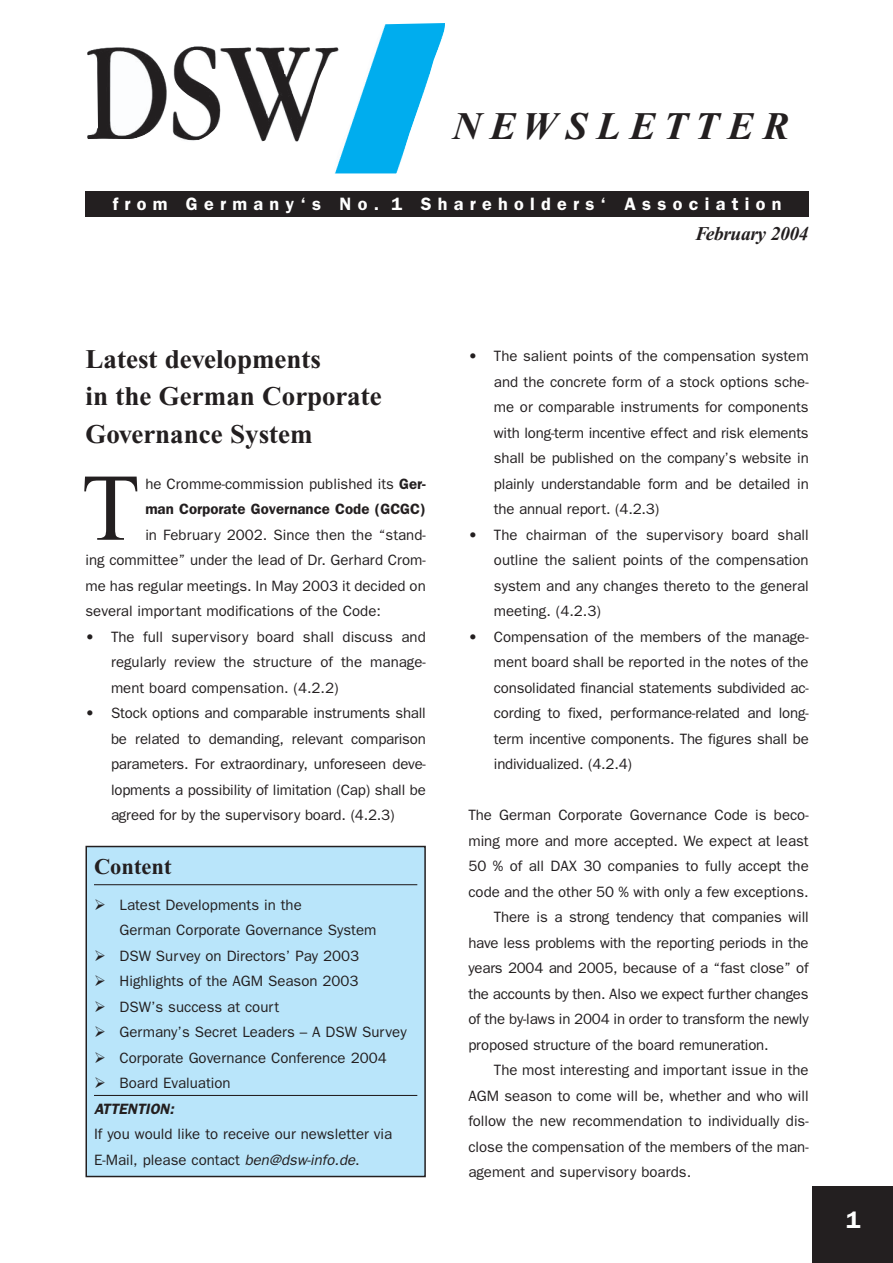
<style>
.page{position:relative;width:893px;height:1263px;background:#fff}
.page>*{position:absolute;margin:0;border:0;box-sizing:border-box;transform-origin:0 0}
.t1{font:95.4px "Times New Roman";color:#231f20}
.t2{font:italic 700 39px "Times New Roman";color:#231f20}
.t3{font:700 27px/37.5px "Times New Roman";color:#231f20}
.t4{font:600 24px "Franklin Gothic";color:#fff}
.t5{font:700 22.5px "Times New Roman";color:#231f20}
.t6{font:italic 700 19.5px "Times New Roman";letter-spacing:-.02em;color:#231f20}
.t7{font:600 18px "Franklin Gothic";color:#fff}
.t8{font:15px/25.5px "Franklin Gothic";color:#231f20;text-align:justify}
.t9{font:600 15px/25.5px "Franklin Gothic";color:#231f20}
.t10{font:italic 600 15px "Franklin Gothic";color:#231f20}
.s1{font-weight:400}
.s2{font-style:italic}
</style>
<div class="page">
<div style="left:813px;top:1186px;width:79px;height:77px;background:#231f20"></div>
<div style="left:85px;top:191px;width:723px;height:26px;background:#231f20"></div>
<img style="left:87px;top:23px;width:358px;height:150px">
<div style="left:86px;top:847px;width:339px;height:330px;background:#b9e5fa"></div>
<div style="left:85px;top:846px;width:341px;height:331px;border:2px solid #231f20"></div>
<hr style="left:94px;top:884px;width:323px;height:1px;background:#231f20">
<hr style="left:94px;top:1095px;width:323px;height:1px;background:#231f20">
<h2 class="t2" style="left:453px;top:112px;width:337px">N E W S L E T T E R</h2>
<p class="t7" style="left:113px;top:197px;width:670px">f r o m G e r m a n y ‘ s N o . 1 S h a r e h o l d e r s ‘ A s s o c i a t i o n</p>
<h3 class="t6" style="left:695px;top:227px;width:114px">February 2004</h3>
<h3 class="t3" style="left:85px;top:343px;width:298px">Latest developments<br>in the German Corporate<br>Governance System</h3>
<h1 class="t1" style="left:81px;top:474px;width:60px">T</h1>
<p class="t9" style="left:145px;top:472px;width:282px"><span class="s1">he Cromme-commission published its</span> Ger&shy;man Corporate Governance Code (GCGC)</p>
<p class="t8" style="left:85px;top:523px;width:342px;text-indent:60px">in February 2002. Since then the “stand&shy;ing committee” under the lead of Dr. Gerhard Crom&shy;me has regular meetings. In May 2003 it decided on several important modifications of the Code:</p>
<p class="t8" style="left:111px;top:625px;width:316px;text-indent:-26px">• The full supervisory board shall discuss and regularly review the structure of the manage&shy;ment board compensation. (4.2.2)</p>
<p class="t8" style="left:111px;top:702px;width:316px;text-indent:-26px">• Stock options and comparable instruments shall be related to demanding, relevant comparison parameters. For extraordinary, unforeseen deve&shy;lopments a possibility of limitation (Cap) shall be agreed for by the supervisory board. (4.2.3)</p>
<h3 class="t5" style="left:94px;top:859px;width:79px">Content</h3>
<p class="t8" style="left:119px;top:893px;width:288px;text-align:left">Latest Developments in the<br>German Corporate Governance System<br>DSW Survey on Directors’ Pay 2003<br>Highlights of the AGM Season 2003<br>DSW’s success at court<br>Germany’s Secret Leaders – A DSW Survey<br>Corporate Governance Conference 2004<br>Board Evaluation</p>
<p class="t10" style="left:94px;top:1103px;width:81px">ATTENTION:</p>
<p class="t8" style="left:94px;top:1122px;width:300px">If you would like to receive our newsletter via<br>E-Mail, please contact <span class="s2">ben@dsw-info.de</span>.</p>
<p class="t8" style="left:494px;top:345px;width:316px;text-indent:-26px">• The salient points of the compensation system and the concrete form of a stock options sche&shy;me or comparable instruments for components with long-term incentive effect and risk elements shall be published on the company’s website in plainly understandable form and be detailed in the annual report. (4.2.3)</p>
<p class="t8" style="left:494px;top:523px;width:316px;text-indent:-26px">• The chairman of the supervisory board shall outline the salient points of the compensation system and any changes thereto to the general meeting. (4.2.3)</p>
<p class="t8" style="left:494px;top:625px;width:316px;text-indent:-26px">• Compensation of the members of the manage&shy;ment board shall be reported in the notes of the consolidated financial statements subdivided ac&shy;cording to fixed, performance-related and long&shy;term incentive components. The figures shall be individualized. (4.2.4)</p>
<p class="t8" style="left:468px;top:804px;width:342px">The German Corporate Governance Code is beco-</p>
<p class="t8" style="left:468px;top:829px;width:342px">ming more and more accepted. We expect at least</p>
<p class="t8" style="left:468px;top:855px;width:342px">50 % of all DAX 30 companies to fully accept the</p>
<p class="t8" style="left:468px;top:880px;width:342px">code and the other 50 % with only a few exceptions.</p>
<p class="t8" style="left:494px;top:906px;width:316px">There is a strong tendency that companies will</p>
<p class="t8" style="left:468px;top:931px;width:342px">have less problems with the reporting periods in the</p>
<p class="t8" style="left:468px;top:957px;width:342px">years 2004 and 2005, because of a “fast close” of</p>
<p class="t8" style="left:468px;top:982px;width:342px">the accounts by then. Also we expect further changes</p>
<p class="t8" style="left:468px;top:1008px;width:342px">of the by-laws in 2004 in order to transform the newly</p>
<p class="t8" style="left:468px;top:1033px;width:302px">proposed structure of the board remuneration.</p>
<p class="t8" style="left:494px;top:1059px;width:316px">The most interesting and important issue in the</p>
<p class="t8" style="left:468px;top:1084px;width:342px">AGM season to come will be, whether and who will</p>
<p class="t8" style="left:468px;top:1110px;width:342px">follow the new recommendation to individually dis-</p>
<p class="t8" style="left:468px;top:1135px;width:342px">close the compensation of the members of the man-</p>
<p class="t8" style="left:468px;top:1161px;width:224px">agement and supervisory boards.</p>
<h3 class="t4" style="left:846px;top:1212px;width:16px">1</h3>
</div>
